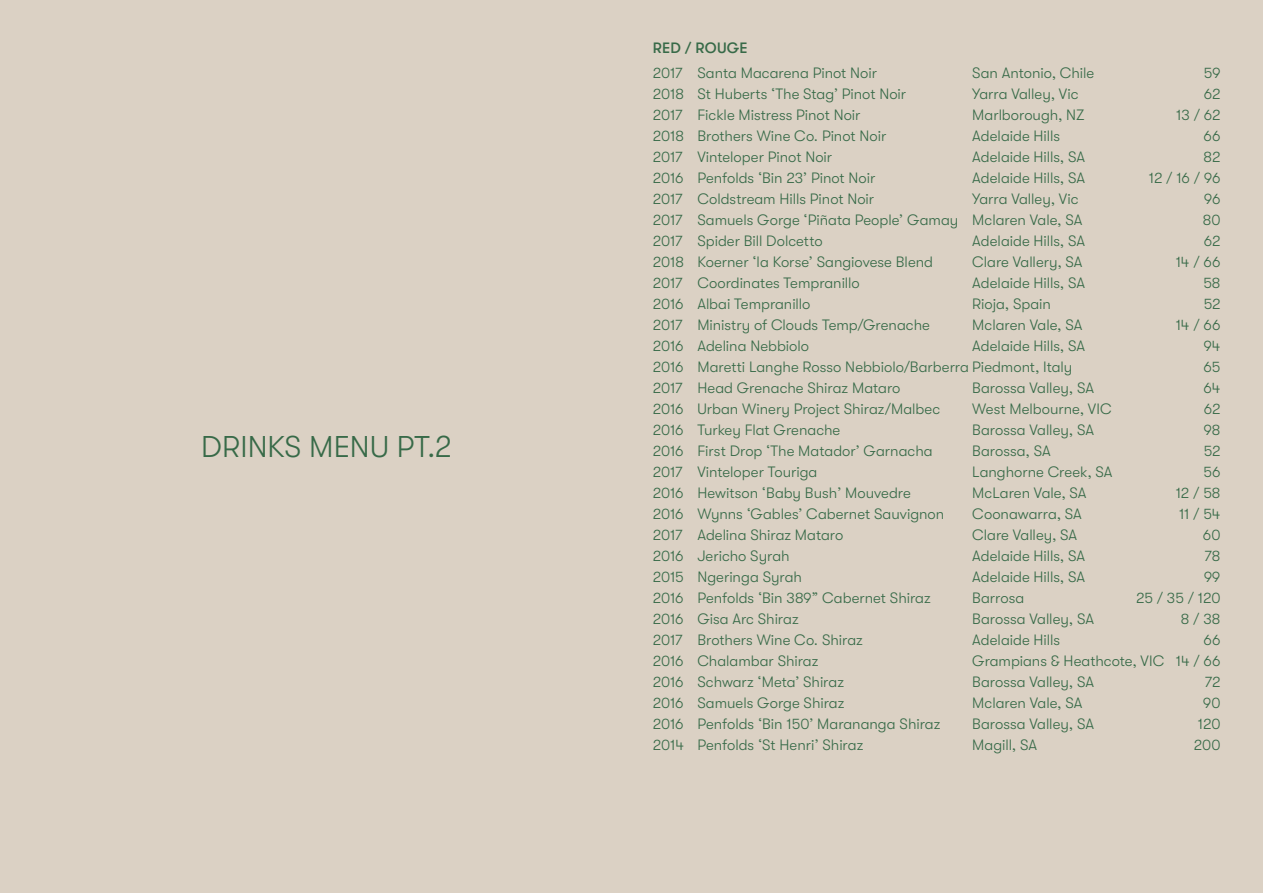
<style>
.page{position:relative;width:1263px;height:893px;background:#dbd1c4}
.page>*{position:absolute;margin:0;border:0;box-sizing:border-box;transform-origin:0 0}
.t1{font:300 30px "GT Walsheim Pro";letter-spacing:.005em;color:#376a48}
.t2{font:300 15px "GT Walsheim Pro";letter-spacing:-.005em;color:#376a48}
.t3{font:500 15px "GT Walsheim Pro";letter-spacing:.015em;color:#376a48}
</style>
<div class="page">
<p class="t1" style="left:201px;top:430px;width:252px">DRINKS MENU PT.2</p>
<p class="t3" style="left:653px;top:39px;width:96px">RED / ROUGE</p>
<p class="t2" style="left:653px;top:65px;width:226px">2017 Santa Macarena Pinot Noir</p>
<p class="t2" style="left:972px;top:65px;width:123px">San Antonio, Chile</p>
<p class="t2" style="left:1204px;top:65px;width:18px">59</p>
<p class="t2" style="left:653px;top:86px;width:255px">2018 St Huberts ‘The Stag’ Pinot Noir</p>
<p class="t2" style="left:972px;top:86px;width:108px">Yarra Valley, Vic</p>
<p class="t2" style="left:1204px;top:86px;width:18px">62</p>
<p class="t2" style="left:653px;top:107px;width:209px">2017 Fickle Mistress Pinot Noir</p>
<p class="t2" style="left:972px;top:107px;width:114px">Marlborough, NZ</p>
<p class="t2" style="left:1176px;top:107px;width:46px">13 / 62</p>
<p class="t2" style="left:653px;top:128px;width:235px">2018 Brothers Wine Co. Pinot Noir</p>
<p class="t2" style="left:972px;top:128px;width:89px">Adelaide Hills</p>
<p class="t2" style="left:1203px;top:128px;width:18px">66</p>
<p class="t2" style="left:653px;top:149px;width:181px">2017 Vinteloper Pinot Noir</p>
<p class="t2" style="left:972px;top:149px;width:114px">Adelaide Hills, SA</p>
<p class="t2" style="left:1203px;top:149px;width:18px">82</p>
<p class="t2" style="left:653px;top:170px;width:224px">2016 Penfolds ‘Bin 23’ Pinot Noir</p>
<p class="t2" style="left:972px;top:170px;width:114px">Adelaide Hills, SA</p>
<p class="t2" style="left:1149px;top:170px;width:73px">12 / 16 / 96</p>
<p class="t2" style="left:653px;top:191px;width:223px">2017 Coldstream Hills Pinot Noir</p>
<p class="t2" style="left:972px;top:191px;width:108px">Yarra Valley, Vic</p>
<p class="t2" style="left:1204px;top:191px;width:18px">96</p>
<p class="t2" style="left:653px;top:212px;width:431px">2017 Samuels Gorge ‘Piñata People’ Gamay Mclaren Vale, SA</p>
<p class="t2" style="left:1203px;top:212px;width:19px">80</p>
<p class="t2" style="left:653px;top:233px;width:171px">2017 Spider Bill Dolcetto</p>
<p class="t2" style="left:972px;top:233px;width:114px">Adelaide Hills, SA</p>
<p class="t2" style="left:1204px;top:233px;width:18px">62</p>
<p class="t2" style="left:653px;top:254px;width:282px">2018 Koerner ‘la Korse’ Sangiovese Blend</p>
<p class="t2" style="left:972px;top:254px;width:112px">Clare Vallery, SA</p>
<p class="t2" style="left:1176px;top:254px;width:46px">14 / 66</p>
<p class="t2" style="left:653px;top:275px;width:209px">2017 Coordinates Tempranillo</p>
<p class="t2" style="left:972px;top:275px;width:114px">Adelaide Hills, SA</p>
<p class="t2" style="left:1203px;top:275px;width:19px">58</p>
<p class="t2" style="left:653px;top:296px;width:159px">2016 Albai Tempranillo</p>
<p class="t2" style="left:972px;top:296px;width:80px">Rioja, Spain</p>
<p class="t2" style="left:1204px;top:296px;width:18px">52</p>
<p class="t2" style="left:653px;top:317px;width:279px">2017 Ministry of Clouds Temp/Grenache</p>
<p class="t2" style="left:972px;top:317px;width:112px">Mclaren Vale, SA</p>
<p class="t2" style="left:1176px;top:317px;width:46px">14 / 66</p>
<p class="t2" style="left:653px;top:338px;width:158px">2016 Adelina Nebbiolo</p>
<p class="t2" style="left:972px;top:338px;width:114px">Adelaide Hills, SA</p>
<p class="t2" style="left:1204px;top:338px;width:18px">94</p>
<p class="t2" style="left:653px;top:359px;width:421px">2016 Maretti Langhe Rosso Nebbiolo/Barberra Piedmont, Italy</p>
<p class="t2" style="left:1203px;top:359px;width:18px">65</p>
<p class="t2" style="left:653px;top:380px;width:249px">2017 Head Grenache Shiraz Mataro</p>
<p class="t2" style="left:972px;top:380px;width:123px">Barossa Valley, SA</p>
<p class="t2" style="left:1204px;top:380px;width:18px">64</p>
<p class="t2" style="left:653px;top:401px;width:289px">2016 Urban Winery Project Shiraz/Malbec</p>
<p class="t2" style="left:972px;top:401px;width:141px">West Melbourne, VIC</p>
<p class="t2" style="left:1204px;top:401px;width:18px">62</p>
<p class="t2" style="left:653px;top:422px;width:189px">2016 Turkey Flat Grenache</p>
<p class="t2" style="left:972px;top:422px;width:123px">Barossa Valley, SA</p>
<p class="t2" style="left:1204px;top:422px;width:18px">98</p>
<p class="t2" style="left:653px;top:443px;width:281px">2016 First Drop ‘The Matador’ Garnacha</p>
<p class="t2" style="left:972px;top:443px;width:80px">Barossa, SA</p>
<p class="t2" style="left:1204px;top:443px;width:18px">52</p>
<p class="t2" style="left:653px;top:464px;width:166px">2017 Vinteloper Touriga</p>
<p class="t2" style="left:972px;top:464px;width:142px">Langhorne Creek, SA</p>
<p class="t2" style="left:1203px;top:464px;width:19px">56</p>
<p class="t2" style="left:653px;top:485px;width:260px">2016 Hewitson ‘Baby Bush’ Mouvedre</p>
<p class="t2" style="left:972px;top:485px;width:116px">McLaren Vale, SA</p>
<p class="t2" style="left:1176px;top:485px;width:46px">12 / 58</p>
<p class="t2" style="left:653px;top:506px;width:293px">2016 Wynns ‘Gables’ Cabernet Sauvignon</p>
<p class="t2" style="left:972px;top:506px;width:111px">Coonawarra, SA</p>
<p class="t2" style="left:1179px;top:506px;width:43px">11 / 54</p>
<p class="t2" style="left:653px;top:527px;width:192px">2017 Adelina Shiraz Mataro</p>
<p class="t2" style="left:972px;top:527px;width:106px">Clare Valley, SA</p>
<p class="t2" style="left:1203px;top:527px;width:19px">60</p>
<p class="t2" style="left:653px;top:548px;width:138px">2016 Jericho Syrah</p>
<p class="t2" style="left:972px;top:548px;width:114px">Adelaide Hills, SA</p>
<p class="t2" style="left:1204px;top:548px;width:17px">78</p>
<p class="t2" style="left:653px;top:569px;width:151px">2015 Ngeringa Syrah</p>
<p class="t2" style="left:972px;top:569px;width:114px">Adelaide Hills, SA</p>
<p class="t2" style="left:1204px;top:569px;width:18px">99</p>
<p class="t2" style="left:653px;top:590px;width:279px">2016 Penfolds ‘Bin 389” Cabernet Shiraz</p>
<p class="t2" style="left:972px;top:590px;width:53px">Barrosa</p>
<p class="t2" style="left:1136px;top:590px;width:86px">25 / 35 / 120</p>
<p class="t2" style="left:653px;top:611px;width:147px">2016 Gisa Arc Shiraz</p>
<p class="t2" style="left:972px;top:611px;width:123px">Barossa Valley, SA</p>
<p class="t2" style="left:1181px;top:611px;width:41px">8 / 38</p>
<p class="t2" style="left:653px;top:632px;width:211px">2017 Brothers Wine Co. Shiraz</p>
<p class="t2" style="left:972px;top:632px;width:89px">Adelaide Hills</p>
<p class="t2" style="left:1203px;top:632px;width:18px">66</p>
<p class="t2" style="left:653px;top:653px;width:167px">2016 Chalambar Shiraz</p>
<p class="t2" style="left:972px;top:653px;width:250px">Grampians &amp; Heathcote, VIC 14 / 66</p>
<p class="t2" style="left:653px;top:674px;width:193px">2016 Schwarz ‘Meta’ Shiraz</p>
<p class="t2" style="left:972px;top:674px;width:123px">Barossa Valley, SA</p>
<p class="t2" style="left:1205px;top:674px;width:17px">72</p>
<p class="t2" style="left:653px;top:695px;width:193px">2016 Samuels Gorge Shiraz</p>
<p class="t2" style="left:972px;top:695px;width:112px">Mclaren Vale, SA</p>
<p class="t2" style="left:1203px;top:695px;width:19px">90</p>
<p class="t2" style="left:653px;top:716px;width:289px">2016 Penfolds ‘Bin 150’ Marananga Shiraz</p>
<p class="t2" style="left:972px;top:716px;width:123px">Barossa Valley, SA</p>
<p class="t2" style="left:1198px;top:716px;width:24px">120</p>
<p class="t2" style="left:653px;top:737px;width:212px">2014 Penfolds ‘St Henri’ Shiraz</p>
<p class="t2" style="left:972px;top:737px;width:66px">Magill, SA</p>
<p class="t2" style="left:1194px;top:737px;width:28px">200</p>
</div>
